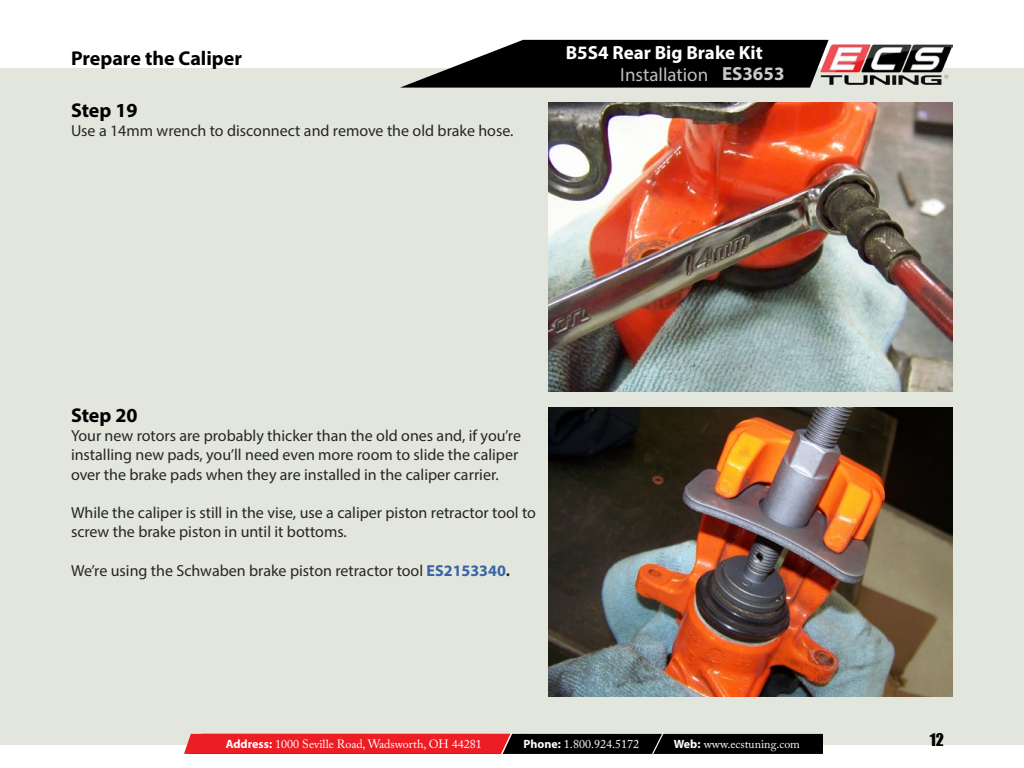
<style>
.page{position:relative;width:1024px;height:768px;background:#fff}
.page>*{position:absolute;margin:0;border:0;box-sizing:border-box;transform-origin:0 0}
.t1{font:700 20px "Myriad Pro";color:#000}
.t2{font:700 19px "Myriad Pro";color:#fff}
.t3{font:19px "Myriad Pro";color:#bcbec0}
.t4{font:700 19px "Myriad Pro";color:#c9cacc}
.t5{font:16px/19.2px "Myriad Pro";color:#262626}
.t6{font:16px "Impact";color:#000}
.t7{font:12px "Adobe Caslon Pro";color:#fff}
.s1{font-weight:700;color:#3964a4}
.s2{font-weight:700}
.s3{font-family:"Myriad Pro";font-weight:700}
</style>
<div class="page">
<div style="left:0;top:68px;width:1024px;height:677px;background:#e3e6dd"></div>
<svg style="left:400px;top:40px;width:429px;height:48px;background:#272727"></svg>
<svg style="left:184px;top:732px;width:639px;height:22px;background:#812325"></svg>
<img style="left:820px;top:44px;width:132px;height:40px">
<img style="left:548px;top:102px;width:405px;height:290px">
<img style="left:548px;top:407px;width:405px;height:290px">
<p class="t1" style="left:71px;top:45px;width:173px">Prepare the Caliper</p>
<p class="t1" style="left:71px;top:97px;width:68px">Step 19</p>
<p class="t5" style="left:71px;top:121px;width:444px">Use a 14mm wrench to disconnect and remove the old brake hose.</p>
<p class="t2" style="left:566px;top:40px;width:198px">B5S4 Rear Big Brake Kit</p>
<p class="t3" style="left:620px;top:63px;width:90px">Installation</p>
<p class="t4" style="left:722px;top:61px;width:64px">ES3653</p>
<p class="t1" style="left:71px;top:402px;width:68px">Step 20</p>
<p class="t5" style="left:71px;top:426px;width:452px">Your new rotors are probably thicker than the old ones and, if you’re installing new pads, you’ll need even more room to slide the caliper over the brake pads when they are installed in the caliper carrier.</p>
<p class="t5" style="left:71px;top:503px;width:467px">While the caliper is still in the vise, use a caliper piston retractor tool to screw the brake piston in until it bottoms.</p>
<p class="t5" style="left:71px;top:560px;width:441px">We’re using the Schwaben brake piston retractor tool <span class="s1">ES2153340</span><span class="s2">.</span></p>
<p class="t7" style="left:226px;top:737px;width:258px"><span class="s3">Address:</span> 1000 Seville Road, Wadsworth, OH 44281</p>
<p class="t7" style="left:524px;top:737px;width:117px"><span class="s3">Phone:</span> 1.800.924.5172</p>
<p class="t7" style="left:674px;top:737px;width:128px"><span class="s3">Web:</span> www.ecstuning.com</p>
<p class="t6" style="left:930px;top:727px;width:16px">12</p>
</div>
